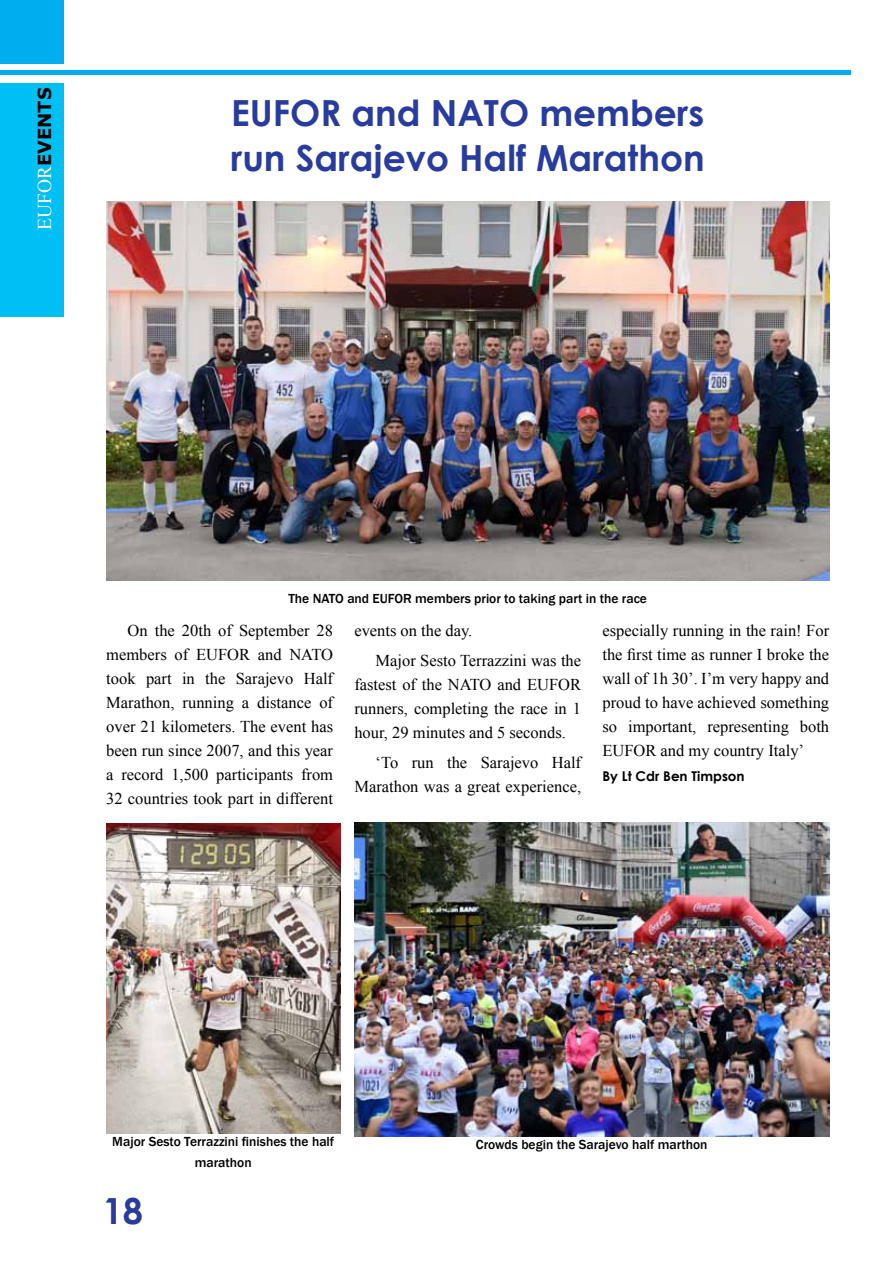
<style>
.page{position:relative;width:893px;height:1263px;background:#fff}
.page>*{position:absolute;margin:0;border:0;box-sizing:border-box;transform-origin:0 0}
.t1{font:700 36px/45px "Century Gothic";color:#283ca0}
.t2{font:700 18px "Verdana";color:#000}
.t3{font:16.5px/24px "Times New Roman";color:#000;text-align:justify}
.t4{font:500 13.5px/21px "Franklin Gothic";color:#000;text-align:center}
.t5{font:700 13.5px "Century Gothic";color:#000}
.s1{font-family:"Times New Roman";font-weight:400;font-size:19.5px;color:#fff}
</style>
<div class="page">
<img style="left:106px;top:823px;width:234px;height:310px">
<img style="left:106px;top:201px;width:723px;height:379px">
<img style="left:354px;top:823px;width:475px;height:314px">
<hr style="left:0;top:70px;width:850px;height:4px;background:#00aeef">
<div style="left:0;top:0;width:64px;height:64px;background:#00aeef"></div>
<div style="left:0;top:83px;width:64px;height:234px;background:#00c0f3"></div>
<p class="t2" style="left:32px;top:230px;width:144px;rotate:-90deg"><span class="s1">EUFOR</span>EVENTS</p>
<h1 class="t1" style="left:231px;top:89px;width:475px">EUFOR and NATO members run Sarajevo Half Marathon</h1>
<p class="t4" style="left:288px;top:589px;width:360px">The NATO and EUFOR members prior to taking part in the race</p>
<p class="t3" style="left:106px;top:618px;width:228px;text-indent:21px">On the 20th of September 28 members of EUFOR and NATO took part in the Sarajevo Half Marathon, running a distance of over 21 kilometers. The event has been run since 2007, and this year a record 1,500 participants from 32 countries took part in different</p>
<p class="t3" style="left:376px;top:615px;width:207px;line-height:30px;text-indent:-21px">events on the day.<br>Major Sesto Terrazzini was the</p>
<p class="t3" style="left:354px;top:672px;width:228px">fastest of the NATO and EUFOR runners, completing the race in 1 hour, 29 minutes and 5 seconds.</p>
<p class="t3" style="left:354px;top:750px;width:228px;text-align:right">‘To run the Sarajevo Half<br>Marathon was a great experience,</p>
<p class="t3" style="left:602px;top:618px;width:228px">especially running in the rain! For the first time as runner I broke the wall of 1h 30’. I’m very happy and proud to have achieved something so important, representing both EUFOR and my country Italy’</p>
<p class="t5" style="left:602px;top:766px;width:144px">By Lt Cdr Ben Timpson</p>
<p class="t4" style="left:112px;top:1131px;width:223px">Major Sesto Terrazzini finishes the half marathon</p>
<p class="t4" style="left:476px;top:1134px;width:233px">Crowds begin the Sarajevo half marthon</p>
<h1 class="t1" style="left:103px;top:1187px;width:42px">18</h1>
</div>
